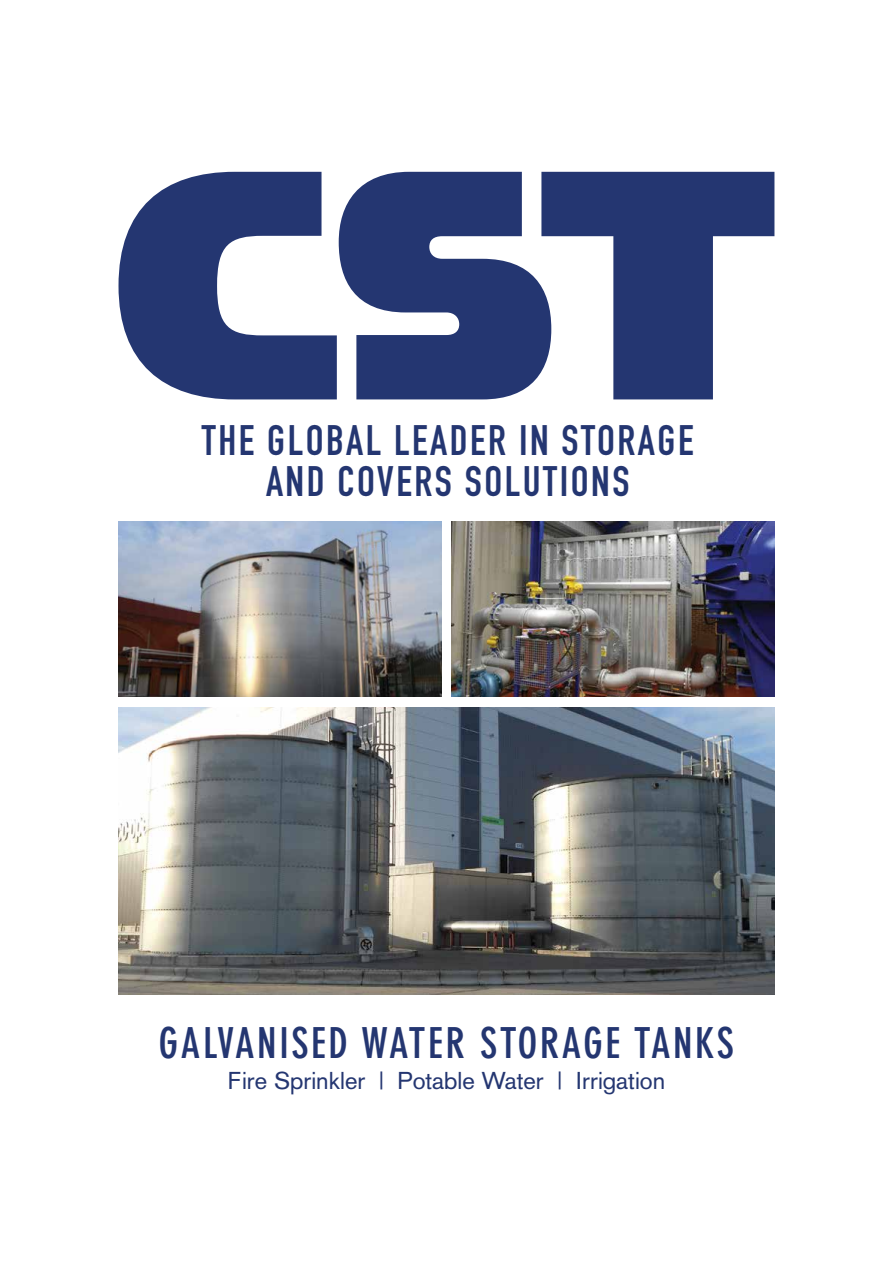
<style>
.page{position:relative;width:893px;height:1263px;background:#fff}
.page>*{position:absolute;margin:0;border:0;box-sizing:border-box;transform-origin:0 0}
.t1{font:42px/40.5px "DIN Engschrift";letter-spacing:.06em;color:#243671;text-align:center}
.t2{font:700 condensed 42px "DIN Neuzeit Grotesk";letter-spacing:.06em;color:#243671}
.t3{font:24px "Akzidenz Grotesk";color:#243671}
</style>
<div class="page">
<svg style="left:119px;top:172px;width:218px;height:227px;fill:#243671"></svg>
<svg style="left:339px;top:172px;width:202px;height:227px;fill:#243671"></svg>
<svg style="left:541px;top:172px;width:233px;height:227px;fill:#243671"></svg>
<img style="left:119px;top:521px;width:322px;height:176px">
<img style="left:119px;top:707px;width:655px;height:287px">
<img style="left:452px;top:521px;width:322px;height:176px">
<p class="t1" style="left:202px;top:420px;width:493px">THE GLOBAL LEADER IN STORAGE<br>AND COVERS SOLUTIONS</p>
<p class="t2" style="left:159px;top:1018px;width:577px">GALVANISED WATER STORAGE TANKS</p>
<p class="t3" style="left:228px;top:1067px;width:439px">Fire Sprinkler | Potable Water | Irrigation</p>
</div>
